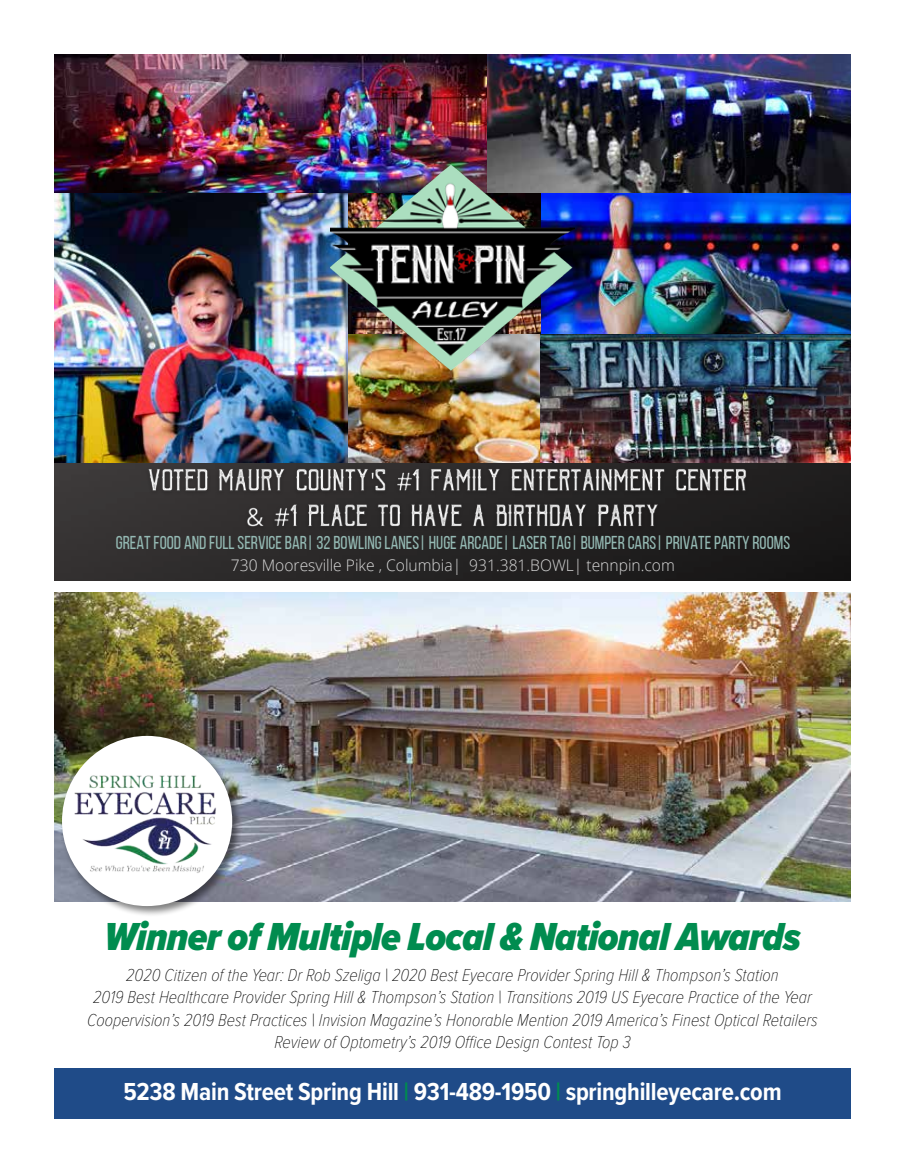
<style>
.page{position:relative;width:905px;height:1175px;background:#fff}
.page>*{position:absolute;margin:0;border:0;box-sizing:border-box;transform-origin:0 0}
.t1{font:italic 900 40.5px "Proxima Nova Cond";letter-spacing:-.02em;color:#008c4f}
.t2{font:700 25.5px "Proxima Nova Cond";letter-spacing:-.01em;color:#fff}
.t3{font:18.6px "Bebas Neue";color:#94b9b3}
.t4{font:italic 100 18px/22.5px "Proxima Nova Cond";color:#000;text-align:center}
.t5{font:300 15.9px "Open Sans";color:#d9d9d9}
.s1{color:#008c4f}
</style>
<div class="page">
<img style="left:54px;top:592px;width:797px;height:309px">
<div style="left:54px;top:1068px;width:797px;height:51px;background:#1f4b88"></div>
<div style="left:59px;top:733px;width:184px;height:184px;background:#000;opacity:.5"></div>
<div style="left:62px;top:736px;width:170px;height:170px;background:#fff;border-radius:50%"></div>
<img style="left:62px;top:759px;width:170px;height:124px">
<img style="left:54px;top:54px;width:797px;height:526px">
<img style="left:54px;top:54px;width:433px;height:139px">
<img style="left:487px;top:54px;width:363px;height:139px">
<img style="left:574px;top:193px;width:276px;height:141px">
<img style="left:539px;top:334px;width:312px;height:129px">
<img style="left:347px;top:372px;width:192px;height:89px">
<img style="left:54px;top:193px;width:293px;height:270px">
<img style="left:330px;top:163px;width:244px;height:209px">
<img style="left:142px;top:461px;width:621px;height:78px">
<p class="t3" style="left:116px;top:532px;width:675px">GREATFOOD ANDFULLSERVICE BAR| 32 BOWLING LANES| HUGE ARCADE|LASERTAG| BUMPER CARS|PRIVATE PARTY ROOMS</p>
<p class="t5" style="left:231px;top:554px;width:445px">730 Mooresville Pike , Columbia| 931.381.BOWL| tennpin.com</p>
<h1 class="t1" style="left:104px;top:906px;width:698px">Winner of Multiple Local &amp; National Awards</h1>
<p class="t4" style="left:87px;top:962px;width:732px">2020 Citizen of the Year: Dr Rob Szeliga | 2020 Best Eyecare Provider Spring Hill &amp; Thompson’s Station<br>2019 Best Healthcare Provider Spring Hill &amp; Thompson’s Station | Transitions 2019 US Eyecare Practice of the Year Coopervision’s 2019 Best Practices | Invision Magazine’s Honorable Mention 2019 America’s Finest Optical Retailers Review of Optometry’s 2019 Office Design Contest Top 3</p>
<h2 class="t2" style="left:123px;top:1072px;width:659px">5238 Main Street Spring Hill <span class="s1">|</span> 931-489-1950 <span class="s1">|</span> springhilleyecare.com</h2>
</div>
